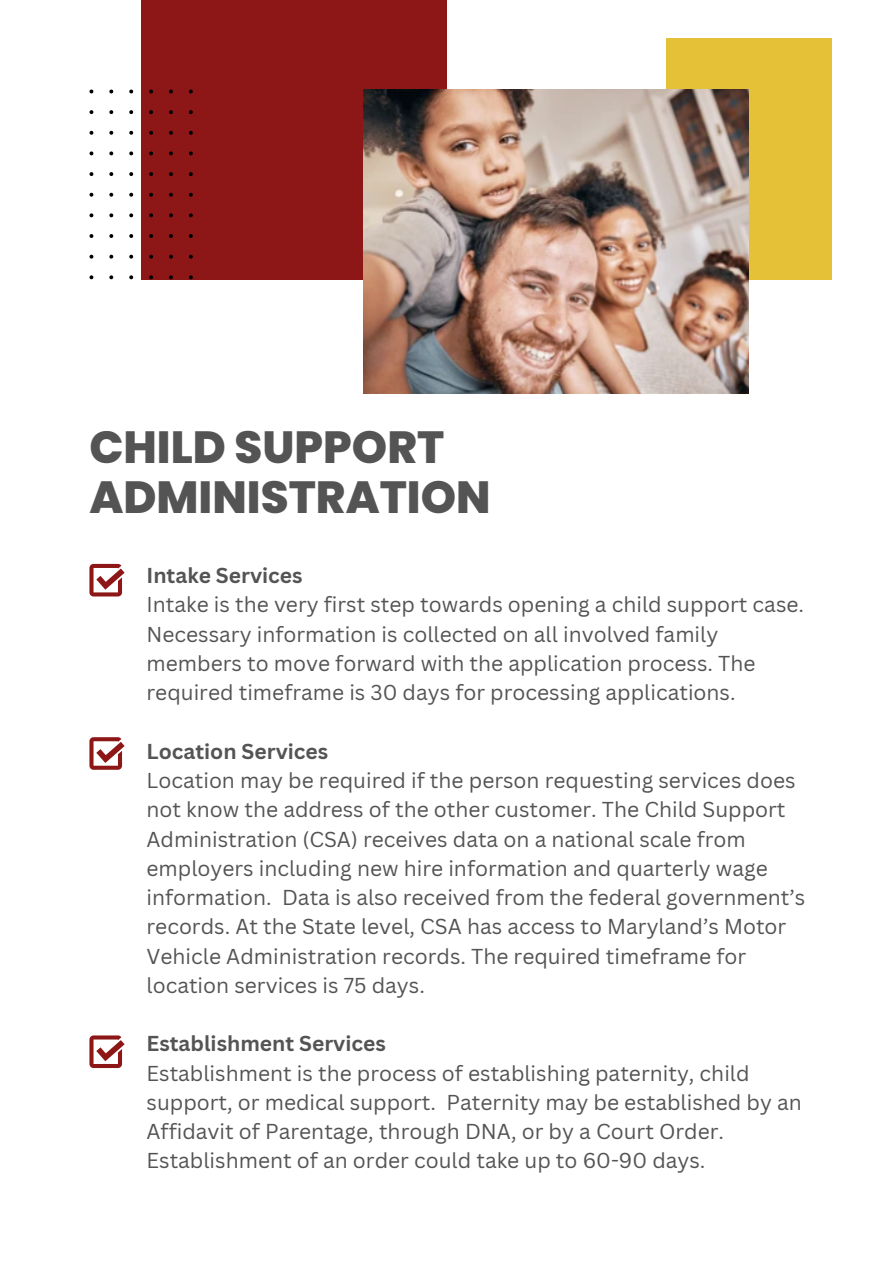
<style>
.page{position:relative;width:894px;height:1264px;background:#fff}
.page>*{position:absolute;margin:0;border:0;box-sizing:border-box;transform-origin:0 0}
.t1{font:800 45px/50.7px "Poppins";color:#545454}
.t2{font:21px/29.2px "Canva Sans";color:#545454}
.t3{font:700 21px "Canva Sans";color:#545454}
</style>
<div class="page">
<svg style="left:89px;top:564px;width:35px;height:32px"></svg>
<svg style="left:89px;top:737px;width:35px;height:32px"></svg>
<div style="left:141px;top:0;width:305px;height:279px;background:#8d1717"></div>
<div style="left:666px;top:38px;width:165px;height:241px;background:#e4c137"></div>
<img style="left:363px;top:89px;width:385px;height:304px">
<svg style="left:89px;top:89px;width:104px;height:190px"></svg>
<svg style="left:89px;top:1035px;width:35px;height:33px"></svg>
<p class="t1" style="left:89px;top:422px;width:402px">CHILD SUPPORT<br>ADMINISTRATION</p>
<h1 class="t3" style="left:146px;top:560px;width:158px">Intake Services</h1>
<p class="t2" style="left:146px;top:589px;width:658px">Intake is the very first step towards opening a child support case.<br>Necessary information is collected on all involved family members to move forward with the application process. The required timeframe is 30 days for processing applications.</p>
<p class="t3" style="left:146px;top:736px;width:183px">Location Services</p>
<p class="t2" style="left:146px;top:765px;width:660px">Location may be required if the person requesting services does not know the address of the other customer. The Child Support Administration (CSA) receives data on a national scale from employers including new hire information and quarterly wage information. Data is also received from the federal government’s records. At the State level, CSA has access to Maryland’s Motor Vehicle Administration records. The required timeframe for location services is 75 days.</p>
<p class="t3" style="left:146px;top:1028px;width:241px">Establishment Services</p>
<p class="t2" style="left:146px;top:1057px;width:656px">Establishment is the process of establishing paternity, child support, or medical support. Paternity may be established by an Affidavit of Parentage, through DNA, or by a Court Order.<br>Establishment of an order could take up to 60-90 days.</p>
</div>
